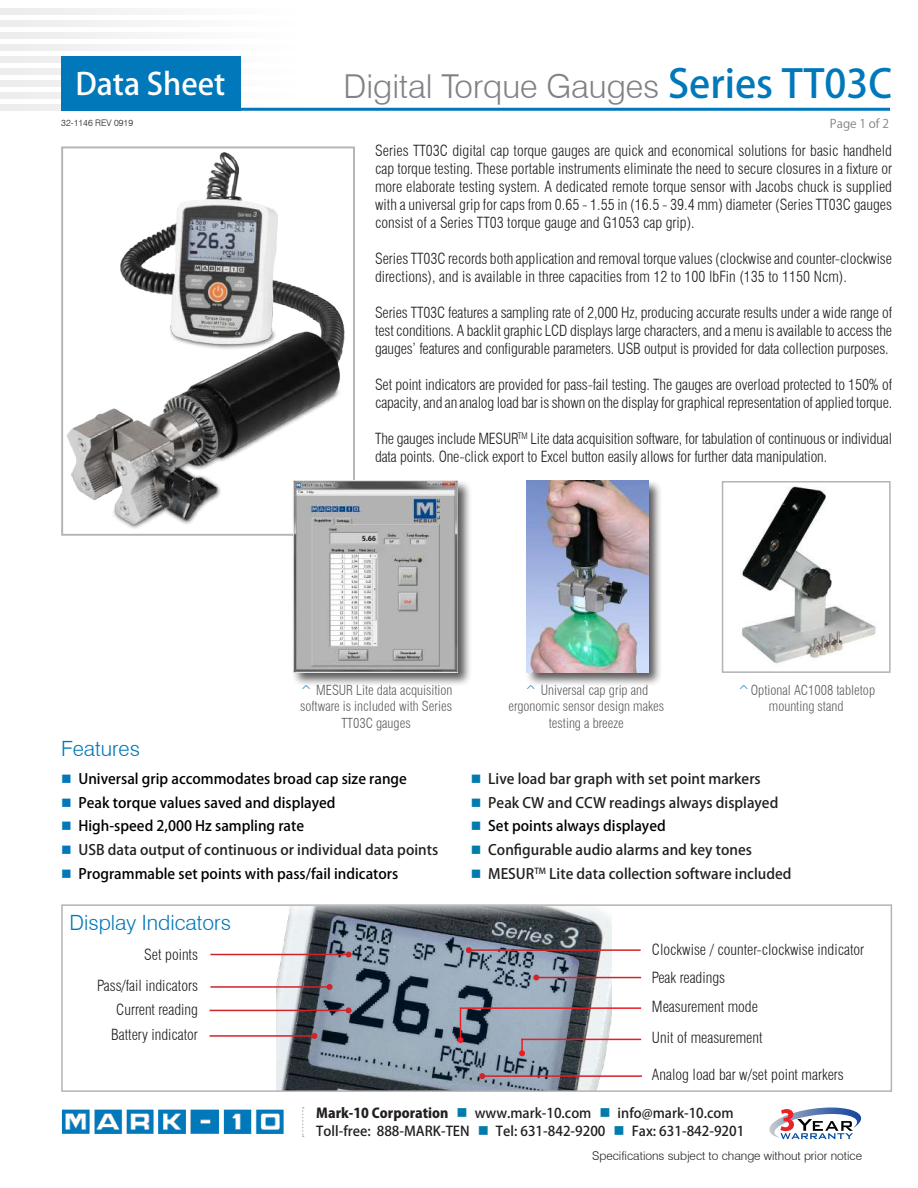
<style>
.page{position:relative;width:918px;height:1188px;background:#fff}
.page>*{position:absolute;margin:0;border:0;box-sizing:border-box;transform-origin:0 0}
.t1{font:300 33px "Swiss 721 BT";color:#808285}
.t2{font:500 30.3px "Koz Go Std";color:#fff}
.t3{font:300 21px "Swiss 721 BT";color:#0078ba}
.t4{font:300 condensed 15px/18px "Swiss 721 BT";letter-spacing:-.01em;color:#231f20}
.t5{font:500 14.25px "Koz Go Std";color:#231f20}
.t6{font:500 14.25px "Koz Go Std";color:#000}
.t7{font:300 condensed 13.5px/16.2px "Swiss 721 BT";color:#5f5f62;text-align:center}
.t8{font:500 13.5px/18px "Koz Go Std";color:#231f20}
.t9{font:300 12px "Swiss 721 BT";color:#231f20}
.t10{font:12px "Koz Go Std";color:#808285}
.t11{font:300 9px "Swiss 721 BT";color:#231f20}
.s1{font-family:"Koz Go Pro";font-weight:500;font-size:39px;color:#0078ba}
.s2{color:#0078ba}
.s3{color:#007bab}
.s4{font-weight:800}
</style>
<div class="page">
<img style="left:0;top:56px;width:241px;height:7px">
<img style="left:0;top:68px;width:241px;height:7px">
<img style="left:0;top:80px;width:241px;height:7px">
<img style="left:0;top:92px;width:241px;height:7px">
<img style="left:0;top:104px;width:311px;height:7px">
<hr style="left:61px;top:108px;width:829px;height:3px;background:#0078ba">
<div style="left:61px;top:56px;width:179px;height:55px;background:#0078ba"></div>
<svg style="left:302px;top:1107px;width:2px;height:30px"></svg>
<svg style="left:769px;top:1108px;width:92px;height:31px"></svg>
<img style="left:62px;top:1110px;width:222px;height:24px">
<img style="left:277px;top:907px;width:335px;height:182px">
<hr style="left:210px;top:986px;width:120px;height:2px;background:#d1232a">
<svg style="left:327px;top:984px;width:6px;height:6px"></svg>
<hr style="left:460px;top:1007px;width:1px;height:33px;background:#ee1d23">
<svg style="left:458px;top:1037px;width:6px;height:6px"></svg>
<hr style="left:482px;top:1075px;width:160px;height:2px;background:#d1232a">
<svg style="left:479px;top:1073px;width:6px;height:6px"></svg>
<hr style="left:460px;top:1007px;width:181px;height:2px;background:#ed1c24">
<hr style="left:210px;top:1010px;width:139px;height:1px;background:#d1232a">
<svg style="left:346px;top:1007px;width:6px;height:6px"></svg>
<hr style="left:536px;top:977px;width:105px;height:1px;background:#d1232a">
<svg style="left:533px;top:975px;width:6px;height:6px"></svg>
<hr style="left:469px;top:949px;width:172px;height:2px;background:#d1232a">
<svg style="left:466px;top:947px;width:6px;height:6px"></svg>
<hr style="left:210px;top:954px;width:139px;height:1px;background:#d1232a">
<svg style="left:346px;top:952px;width:6px;height:6px"></svg>
<hr style="left:210px;top:1035px;width:104px;height:2px;background:#d1232a">
<svg style="left:311px;top:1033px;width:6px;height:6px"></svg>
<div style="left:61px;top:904px;width:831px;height:188px;border:2px solid #b5b3b3"></div>
<img style="left:66px;top:152px;width:279px;height:377px">
<div style="left:61px;top:146px;width:294px;height:390px;border:2px solid #b5b3b3"></div>
<div style="left:292px;top:479px;width:180px;height:208px;background:#231f20;opacity:.75"></div>
<img style="left:293px;top:480px;width:164px;height:192px">
<svg style="left:519px;top:1039px;width:6px;height:17px"></svg>
<hr style="left:521px;top:1039px;width:120px;height:1px;background:#ed1c24">
<img style="left:742px;top:486px;width:134px;height:178px">
<div style="left:722px;top:481px;width:169px;height:192px;border:2px solid #b5b3b3"></div>
<div style="left:525px;top:479px;width:138px;height:208px;background:#231f20;opacity:.75"></div>
<img style="left:526px;top:480px;width:122px;height:192px">
<h2 class="t2" style="left:75px;top:65px;width:151px">Data Sheet</h2>
<p class="t11" style="left:61px;top:117px;width:73px">32-1146 REV 0919</p>
<h1 class="t1" style="left:344px;top:66px;width:550px">Digital Torque Gauges <span class="s1">Series TT03C</span></h1>
<p class="t4" style="left:375px;top:141px;width:518px;text-align:justify">Series TT03C digital cap torque gauges are quick and economical solutions for basic handheld cap torque testing. These portable instruments eliminate the need to secure closures in a fixture or more elaborate testing system. A dedicated remote torque sensor with Jacobs chuck is supplied with a universal grip for caps from 0.65 - 1.55 in (16.5 - 39.4 mm) diameter (Series TT03C gauges consist of a Series TT03 torque gauge and G1053 cap grip).</p>
<p class="t4" style="left:375px;top:249px;width:518px">Series TT03C records both application and removal torque values (clockwise and counter-clockwise directions), and is available in three capacities from 12 to 100 lbFin (135 to 1150 Ncm).</p>
<p class="t4" style="left:375px;top:303px;width:518px;text-align:justify">Series TT03C features a sampling rate of 2,000 Hz, producing accurate results under a wide range of test conditions. A backlit graphic LCD displays large characters, and a menu is available to access the gauges’ features and configurable parameters. USB output is provided for data collection purposes.</p>
<p class="t4" style="left:375px;top:375px;width:519px">Set point indicators are provided for pass-fail testing. The gauges are overload protected to 150% of capacity, and an analog load bar is shown on the display for graphical representation of applied torque.</p>
<p class="t4" style="left:375px;top:429px;width:518px">The gauges include MESUR<sup>TM</sup> Lite data acquisition software, for tabulation of continuous or individual data points. One-click export to Excel button easily allows for further data manipulation.</p>
<p class="t10" style="left:830px;top:116px;width:61px">Page 1 of 2</p>
<h3 class="t3" style="left:61px;top:736px;width:80px">Features</h3>
<p class="t7" style="left:300px;top:682px;width:154px"><span class="s2">^</span> MESUR Lite data acquisition software is included with Series<br>TT03C gauges</p>
<p class="t7" style="left:509px;top:682px;width:157px"><span class="s2">^</span> Universal cap grip and ergonomic sensor design makes testing a breeze</p>
<p class="t7" style="left:737px;top:682px;width:139px"><span class="s2">^</span>Optional AC1008 tabletop mounting stand</p>
<p class="t6" style="left:61px;top:770px;width:347px"><span class="s2">■</span> Universal grip accommodates broad cap size range</p>
<p class="t6" style="left:61px;top:793px;width:276px"><span class="s2">■</span> Peak torque values saved and displayed</p>
<p class="t6" style="left:61px;top:817px;width:244px"><span class="s2">■</span> High-speed 2,000 Hz sampling rate</p>
<p class="t5" style="left:61px;top:841px;width:379px"><span class="s2">■</span> USB data output of continuous or individual data points</p>
<p class="t6" style="left:61px;top:865px;width:339px"><span class="s2">■</span> Programmable set points with pass/fail indicators</p>
<h3 class="t3" style="left:70px;top:910px;width:163px">Display Indicators</h3>
<p class="t5" style="left:471px;top:770px;width:291px"><span class="s3">■</span> Live load bar graph with set point markers</p>
<p class="t5" style="left:471px;top:793px;width:309px"><span class="s3">■</span> Peak CW and CCW readings always displayed</p>
<p class="t6" style="left:471px;top:817px;width:196px"><span class="s3">■</span> Set points always displayed</p>
<p class="t5" style="left:471px;top:841px;width:283px"><span class="s3">■</span> Configurable audio alarms and key tones</p>
<p class="t5" style="left:471px;top:865px;width:322px"><span class="s3">■</span> MESUR<sup>TM</sup> Lite data collection software included</p>
<p class="t4" style="left:144px;top:945px;width:55px">Set points</p>
<p class="t4" style="left:652px;top:936px;width:214px;line-height:28.2px">Clockwise / counter-clockwise indicator<br>Peak readings</p>
<p class="t4" style="left:97px;top:977px;width:102px">Pass/fail indicators</p>
<p class="t4" style="left:116px;top:1001px;width:83px">Current reading</p>
<p class="t4" style="left:652px;top:998px;width:107px">Measurement mode</p>
<p class="t4" style="left:111px;top:1026px;width:88px">Battery indicator</p>
<p class="t4" style="left:652px;top:1029px;width:112px">Unit of measurement</p>
<p class="t4" style="left:652px;top:1066px;width:193px">Analog load bar w/set point markers</p>
<p class="t8" style="left:316px;top:1105px;width:430px"><span class="s4">Mark-10 Corporation</span> <span class="s3">■</span> www.mark-10.com <span class="s3">■</span> info@mark-10.com<br>Toll-free: 888-MARK-TEN <span class="s3">■</span> Tel: 631-842-9200 <span class="s3">■</span> Fax: 631-842-9201</p>
<p class="t9" style="left:592px;top:1149px;width:271px">Specifications subject to change without prior notice</p>
</div>
